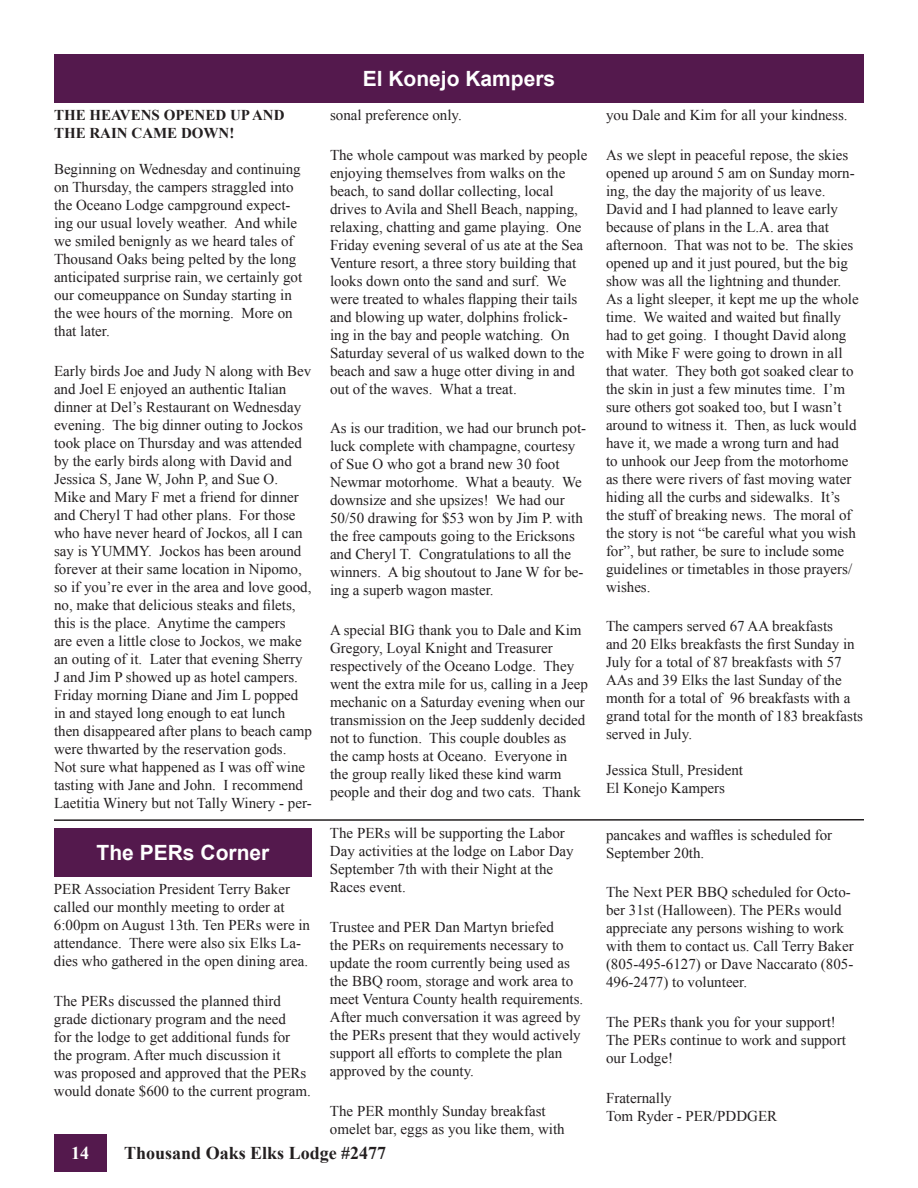
<style>
.page{position:relative;width:918px;height:1188px;background:#fff}
.page>*{position:absolute;margin:0;border:0;box-sizing:border-box;transform-origin:0 0}
.t1{font:700 21px "Arial";color:#fff}
.t2{font:700 18px "Times New Roman";color:#231f20}
.t3{font:700 18px "Times New Roman";color:#fff}
.t4{font:15px/18px "Times New Roman";color:#231f20}
.t5{font:700 15px/18px "Times New Roman";color:#231f20}
</style>
<div class="page">
<div style="left:54px;top:1134px;width:52px;height:38px;background:#54194d"></div>
<div style="left:54px;top:54px;width:810px;height:49px;background:#54194d"></div>
<hr style="left:54px;top:819px;width:810px;height:2px;background:#231f20">
<div style="left:54px;top:828px;width:258px;height:49px;background:#54194d"></div>
<p class="t5" style="left:54px;top:106px;width:232px">THE HEAVENS OPENED UP AND<br>THE RAIN CAME DOWN!</p>
<p class="t4" style="left:54px;top:160px;width:250px">Beginning on Wednesday and continuing on Thursday, the campers straggled into the Oceano Lodge campground expect&shy;ing our usual lovely weather. And while we smiled benignly as we heard tales of Thousand Oaks being pelted by the long anticipated surprise rain, we certainly got our comeuppance on Sunday starting in the wee hours of the morning. More on that later.</p>
<p class="t4" style="left:54px;top:361px;width:259px">Early birds Joe and Judy N along with Bev and Joel E enjoyed an authentic Italian dinner at Del’s Restaurant on Wednesday evening. The big dinner outing to Jockos took place on Thursday and was attended by the early birds along with David and Jessica S, Jane W, John P, and Sue O.<br>Mike and Mary F met a friend for dinner and Cheryl T had other plans. For those who have never heard of Jockos, all I can say is YUMMY. Jockos has been around forever at their same location in Nipomo, so if you’re ever in the area and love good, no, make that delicious steaks and filets, this is the place. Anytime the campers<br>are even a little close to Jockos, we make an outing of it. Later that evening Sherry J and Jim P showed up as hotel campers.<br>Friday morning Diane and Jim L popped in and stayed long enough to eat lunch then disappeared after plans to beach camp were thwarted by the reservation gods.<br>Not sure what happened as I was off wine tasting with Jane and John. I recommend Laetitia Winery but not Tally Winery - per-</p>
<h1 class="t1" style="left:97px;top:839px;width:174px">The PERs Corner</h1>
<p class="t4" style="left:54px;top:880px;width:258px">PER Association President Terry Baker called our monthly meeting to order at 6:00pm on August 13th. Ten PERs were in attendance. There were also six Elks La&shy;dies who gathered in the open dining area.</p>
<p class="t4" style="left:54px;top:991px;width:259px">The PERs discussed the planned third grade dictionary program and the need<br>for the lodge to get additional funds for the program. After much discussion it<br>was proposed and approved that the PERs would donate $600 to the current program.</p>
<h1 class="t1" style="left:363px;top:65px;width:194px">El Konejo Kampers</h1>
<p class="t4" style="left:330px;top:106px;width:133px">sonal preference only.</p>
<p class="t4" style="left:330px;top:146px;width:259px">The whole campout was marked by people enjoying themselves from walks on the beach, to sand dollar collecting, local drives to Avila and Shell Beach, napping, relaxing, chatting and game playing. One Friday evening several of us ate at the Sea Venture resort, a three story building that looks down onto the sand and surf. We were treated to whales flapping their tails and blowing up water, dolphins frolick&shy;ing in the bay and people watching. On Saturday several of us walked down to the beach and saw a huge otter diving in and out of the waves. What a treat.</p>
<p class="t4" style="left:330px;top:419px;width:258px">As is our tradition, we had our brunch pot&shy;luck complete with champagne, courtesy of Sue O who got a brand new 30 foot Newmar motorhome. What a beauty. We downsize and she upsizes! We had our 50/50 drawing for $53 won by Jim P. with the free campouts going to the Ericksons and Cheryl T. Congratulations to all the winners. A big shoutout to Jane W for be&shy;ing a superb wagon master.</p>
<p class="t4" style="left:330px;top:621px;width:259px">A special BIG thank you to Dale and Kim Gregory, Loyal Knight and Treasurer respectively of the Oceano Lodge. They went the extra mile for us, calling in a Jeep mechanic on a Saturday evening when our transmission on the Jeep suddenly decided not to function. This couple doubles as the camp hosts at Oceano. Everyone in the group really liked these kind warm people and their dog and two cats. Thank</p>
<p class="t4" style="left:330px;top:824px;width:245px">The PERs will be supporting the Labor<br>Day activities at the lodge on Labor Day<br>September 7th with their Night at the<br>Races event.</p>
<p class="t4" style="left:330px;top:918px;width:255px">Trustee and PER Dan Martyn briefed<br>the PERs on requirements necessary to update the room currently being used as the BBQ room, storage and work area to meet Ventura County health requirements.<br>After much conversation it was agreed by the PERs present that they would actively support all efforts to complete the plan approved by the county.</p>
<p class="t4" style="left:330px;top:1101px;width:236px">The PER monthly Sunday breakfast omelet bar, eggs as you like them, with</p>
<p class="t3" style="left:71px;top:1141px;width:19px">14</p>
<p class="t2" style="left:124px;top:1141px;width:264px">Thousand Oaks Elks Lodge #2477</p>
<p class="t4" style="left:606px;top:106px;width:243px">you Dale and Kim for all your kindness.</p>
<p class="t4" style="left:606px;top:146px;width:254px">As we slept in peaceful repose, the skies opened up around 5 am on Sunday morn&shy;ing, the day the majority of us leave.<br>David and I had planned to leave early because of plans in the L.A. area that afternoon. That was not to be. The skies opened up and it just poured, but the big show was all the lightning and thunder.<br>As a light sleeper, it kept me up the whole time. We waited and waited but finally had to get going. I thought David along with Mike F were going to drown in all that water. They both got soaked clear to the skin in just a few minutes time. I’m sure others got soaked too, but I wasn’t around to witness it. Then, as luck would have it, we made a wrong turn and had<br>to unhook our Jeep from the motorhome as there were rivers of fast moving water hiding all the curbs and sidewalks. It’s the stuff of breaking news. The moral of the story is not “be careful what you wish for”, but rather, be sure to include some guidelines or timetables in those prayers/ wishes.</p>
<p class="t4" style="left:606px;top:617px;width:259px">The campers served 67 AA breakfasts<br>and 20 Elks breakfasts the first Sunday in July for a total of 87 breakfasts with 57<br>AAs and 39 Elks the last Sunday of the month for a total of 96 breakfasts with a grand total for the month of 183 breakfasts served in July.</p>
<p class="t4" style="left:606px;top:761px;width:139px">Jessica Stull, President<br>El Konejo Kampers</p>
<p class="t4" style="left:606px;top:826px;width:228px">pancakes and waffles is scheduled for<br>September 20th.</p>
<p class="t4" style="left:606px;top:883px;width:249px">The Next PER BBQ scheduled for Octo&shy;ber 31st (Halloween). The PERs would appreciate any persons wishing to work with them to contact us. Call Terry Baker (805-495-6127) or Dave Naccarato (805- 496-2477) to volunteer.</p>
<p class="t4" style="left:606px;top:1013px;width:241px">The PERs thank you for your support!<br>The PERs continue to work and support our Lodge!</p>
<p class="t4" style="left:606px;top:1088px;width:173px">Fraternally<br>Tom Ryder - PER/PDDGER</p>
</div>
